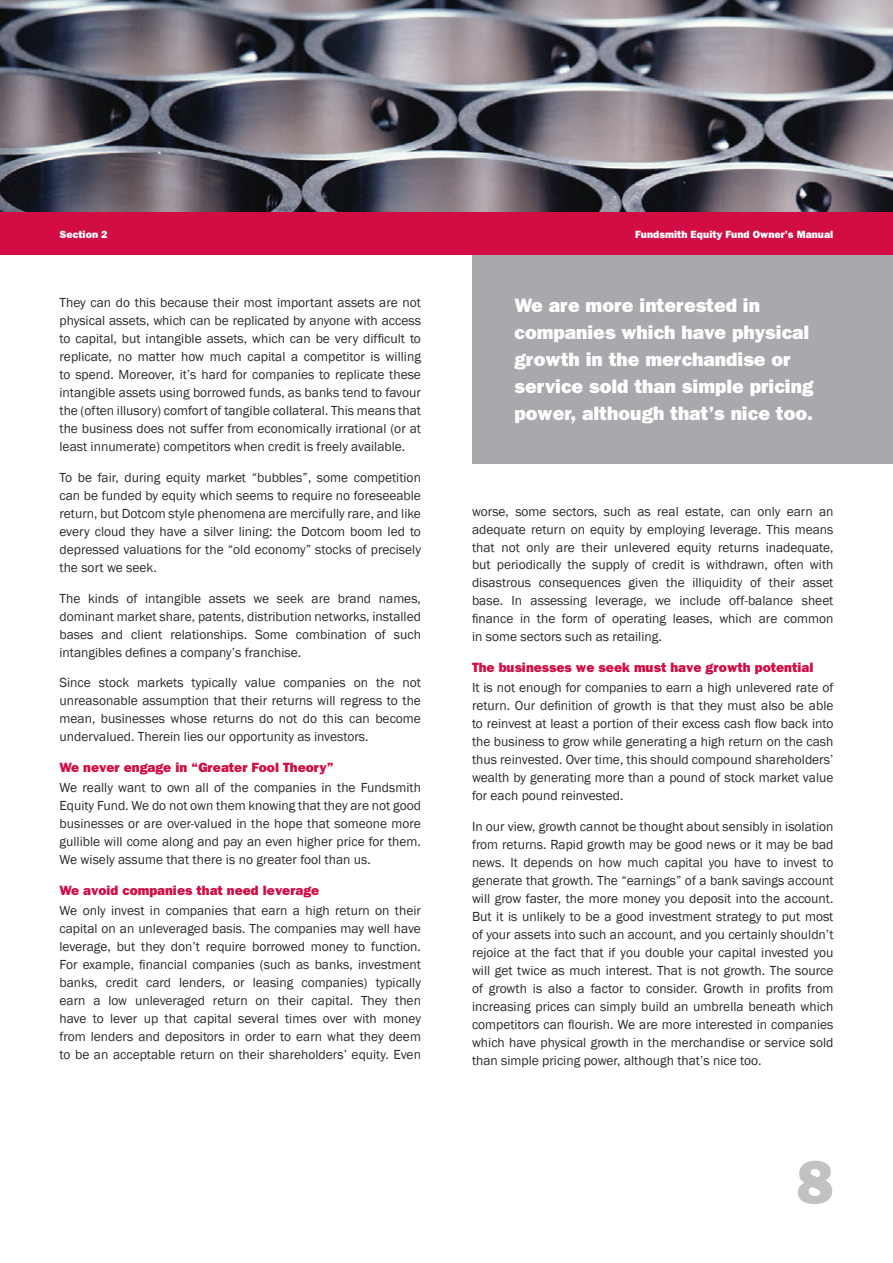
<style>
.page{position:relative;width:893px;height:1263px;background:#fff}
.page>*{position:absolute;margin:0;border:0;box-sizing:border-box;transform-origin:0 0}
.t1{font:800 61.5px "Franklin Gothic";color:#c1c2c4}
.right_pull_out_box{font:800 19.5px/27px "Franklin Gothic";color:#fff}
.body_copy{font:13.5px/18px "Franklin Gothic";color:#2e2926;text-align:justify}
.sub_heading{font:800 13.5px "Franklin Gothic";color:#d20d44}
.t2{font:800 10.5px "Franklin Gothic";color:#fff}
</style>
<div class="page">
<img style="left:0;top:0;width:893px;height:213px">
<div style="left:472px;top:255px;width:421px;height:208px;background:#a8a9ad"></div>
<div style="left:0;top:213px;width:893px;height:42px;background:#d20d44"></div>
<p class="t2" style="left:60px;top:228px;width:50px">Section 2</p>
<p class="t2" style="left:635px;top:228px;width:200px">Fundsmith Equity Fund Owner’s Manual</p>
<p class="body_copy" style="left:60px;top:294px;width:363px">They can do this because their most important assets are not physical assets, which can be replicated by anyone with access to capital, but intangible assets, which can be very difficult to replicate, no matter how much capital a competitor is willing to spend. Moreover, it’s hard for companies to replicate these intangible assets using borrowed funds, as banks tend to favour the (often illusory) comfort of tangible collateral. This means that the business does not suffer from economically irrational (or at least innumerate) competitors when credit is freely available.</p>
<p class="body_copy" style="left:60px;top:469px;width:363px">To be fair, during equity market “bubbles”, some competition can be funded by equity which seems to require no foreseeable return, but Dotcom style phenomena are mercifully rare, and like every cloud they have a silver lining: the Dotcom boom led to depressed valuations for the “old economy” stocks of precisely the sort we seek.</p>
<p class="body_copy" style="left:60px;top:589px;width:363px">The kinds of intangible assets we seek are brand names, dominant market share, patents, distribution networks, installed bases and client relationships. Some combination of such intangibles defines a company’s franchise.</p>
<p class="body_copy" style="left:60px;top:674px;width:363px">Since stock markets typically value companies on the not unreasonable assumption that their returns will regress to the mean, businesses whose returns do not do this can become undervalued. Therein lies our opportunity as investors.</p>
<p class="sub_heading" style="left:60px;top:759px;width:276px">We never engage in “Greater Fool Theory”</p>
<p class="body_copy" style="left:60px;top:779px;width:363px">We really want to own all of the companies in the Fundsmith Equity Fund. We do not own them knowing that they are not good businesses or are over-valued in the hope that someone more gullible will come along and pay an even higher price for them.<br>We wisely assume that there is no greater fool than us.</p>
<p class="sub_heading" style="left:60px;top:882px;width:261px">We avoid companies that need leverage</p>
<p class="body_copy" style="left:60px;top:902px;width:363px">We only invest in companies that earn a high return on their capital on an unleveraged basis. The companies may well have leverage, but they don’t require borrowed money to function.<br>For example, financial companies (such as banks, investment banks, credit card lenders, or leasing companies) typically earn a low unleveraged return on their capital. They then have to lever up that capital several times over with money from lenders and depositors in order to earn what they deem to be an acceptable return on their shareholders’ equity. Even</p>
<p class="right_pull_out_box" style="left:514px;top:292px;width:300px">We are more interested in companies which have physical growth in the merchandise or service sold than simple pricing power, although that’s nice too.</p>
<p class="body_copy" style="left:472px;top:502px;width:363px">worse, some sectors, such as real estate, can only earn an adequate return on equity by employing leverage. This means that not only are their unlevered equity returns inadequate, but periodically the supply of credit is withdrawn, often with disastrous consequences given the illiquidity of their asset base. In assessing leverage, we include off-balance sheet finance in the form of operating leases, which are common in some sectors such as retailing.</p>
<p class="sub_heading" style="left:472px;top:660px;width:343px">The businesses we seek must have growth potential</p>
<p class="body_copy" style="left:472px;top:679px;width:363px">It is not enough for companies to earn a high unlevered rate of return. Our definition of growth is that they must also be able to reinvest at least a portion of their excess cash flow back into the business to grow while generating a high return on the cash thus reinvested. Over time, this should compound shareholders’ wealth by generating more than a pound of stock market value for each pound reinvested.</p>
<p class="body_copy" style="left:472px;top:818px;width:363px">In our view, growth cannot be thought about sensibly in isolation from returns. Rapid growth may be good news or it may be bad news. It depends on how much capital you have to invest to generate that growth. The “earnings” of a bank savings account will grow faster, the more money you deposit into the account.<br>But it is unlikely to be a good investment strategy to put most of your assets into such an account, and you certainly shouldn’t rejoice at the fact that if you double your capital invested you will get twice as much interest. That is not growth. The source of growth is also a factor to consider. Growth in profits from increasing prices can simply build an umbrella beneath which competitors can flourish. We are more interested in companies which have physical growth in the merchandise or service sold than simple pricing power, although that’s nice too.</p>
<p class="t1" style="left:796px;top:1146px;width:38px">8</p>
</div>
